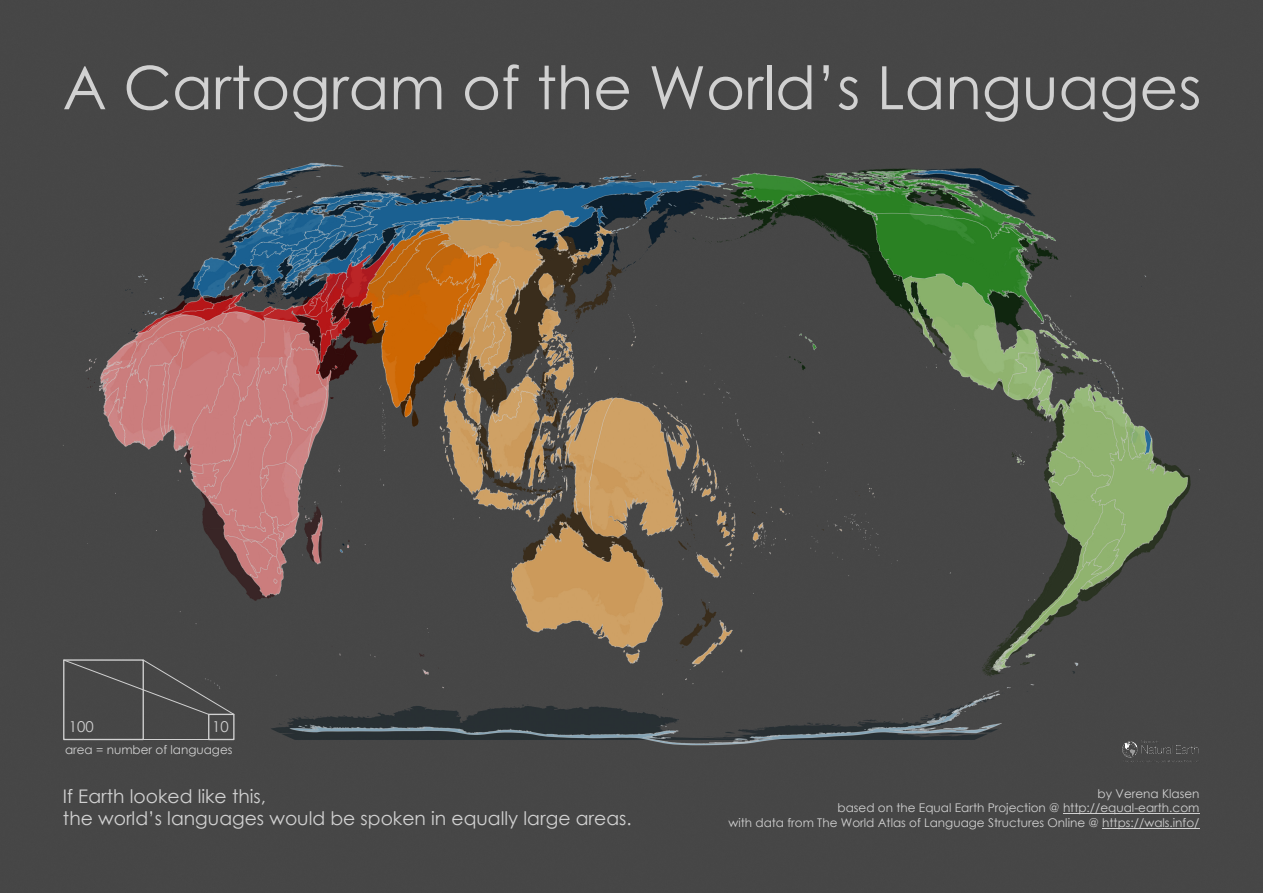
<style>
.page{position:relative;width:1263px;height:893px;background:#fff}
.page>*{position:absolute;margin:0;border:0;box-sizing:border-box;transform-origin:0 0}
.t1{font:59.78px "Century Gothic";color:#d1d1d1}
.t2{font:18.75px/22.5px "Century Gothic";color:#d1d1d1}
.t3{font:15px "Century Gothic";color:#d1d1d1}
.t4{font:12px/14.4px "Century Gothic";color:#d1d1d1;text-align:right}
</style>
<div class="page">
<img style="left:0;top:0;width:1263px;height:893px">
<hr style="left:1063px;top:813px;width:136px;height:1px;background:#d1d1d1">
<hr style="left:1102px;top:828px;width:97px;height:1px;background:#d1d1d1">
<img style="left:1119px;top:737px;width:82px;height:27px">
<div style="left:208px;top:714px;width:27px;height:26px;border:1px solid #d1d1d1"></div>
<div style="left:63px;top:659px;width:81px;height:81px;border:1px solid #d1d1d1"></div>
<hr style="left:143px;top:739px;width:66px;height:1px;background:#d1d1d1">
<svg style="left:63px;top:659px;width:172px;height:56px;background:#4e4e4e"></svg>
<h1 class="t1" style="left:63px;top:64px;width:1140px">A Cartogram of the World’s Languages</h1>
<p class="t3" style="left:69px;top:721px;width:26px">100</p>
<p class="t4" style="left:65px;top:743px;width:169px">area = number of languages</p>
<p class="t3" style="left:212px;top:721px;width:18px">10</p>
<h2 class="t2" style="left:63px;top:786px;width:570px">If Earth looked like this,<br>the world’s languages would be spoken in equally large areas.</h2>
<p class="t4" style="left:728px;top:787px;width:473px">by Verena Klasen<br>based on the Equal Earth Projection @ http://equal-earth.com<br>with data from The World Atlas of Language Structures Online @ https://wals.info/</p>
</div>
